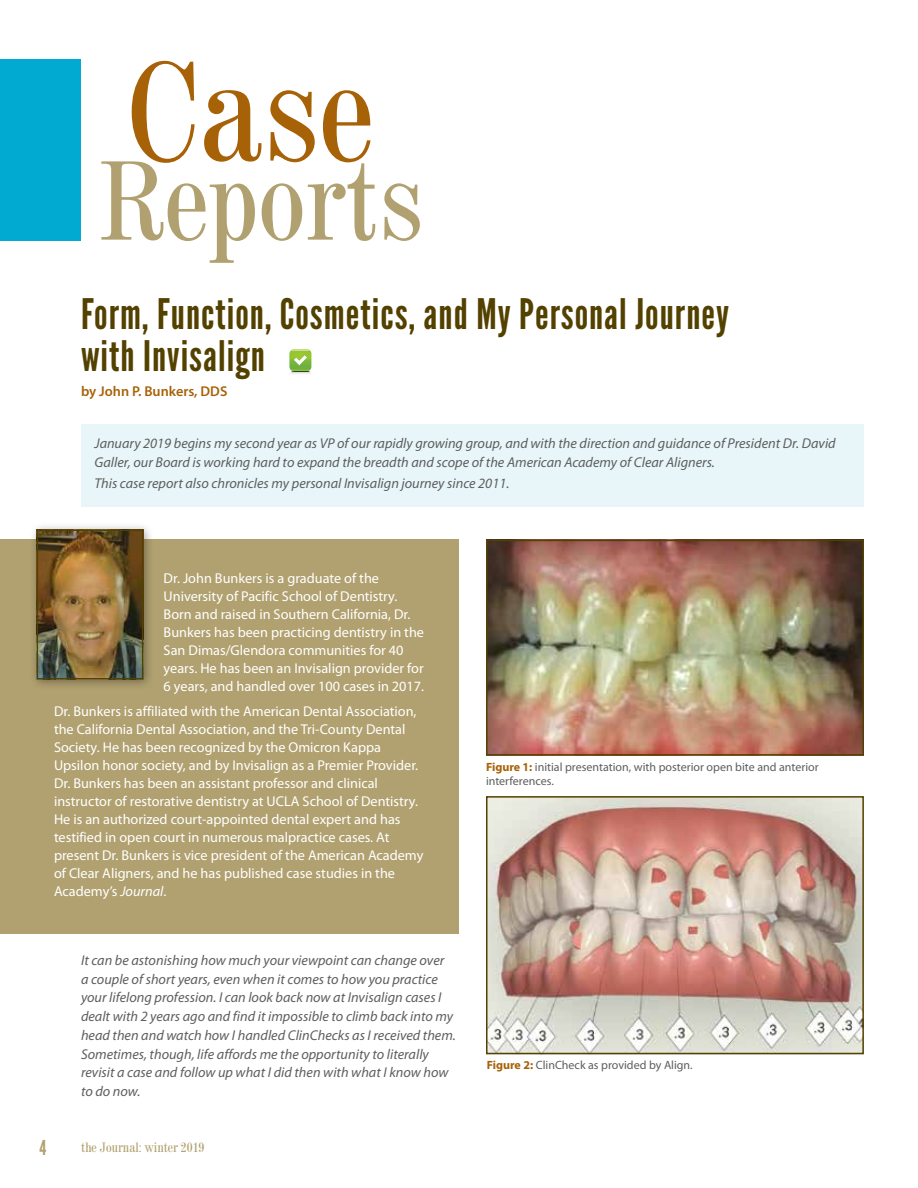
<style>
.page{position:relative;width:918px;height:1188px;background:#fff}
.page>*{position:absolute;margin:0;border:0;box-sizing:border-box;transform-origin:0 0}
.t1{font:139.5px "Century 725 Condensed BT";color:#a76207}
.t2{font:111.6px "Century 725 Condensed BT";color:#b1a170}
.t3{font:42px/42px "League Gothic";letter-spacing:.025em;color:#534100}
.t4{font:20.55px "League Gothic";color:#b1a170}
.t5{font:14.25px/18px "Myriad Pro";color:#fff}
.t6{font:italic 14.25px/18.8px "Myriad Pro";color:#5d5e5e}
.t7{font:600 14.25px "Myriad Pro";color:#a76207}
.t8{font:13.5px "Century 725 Condensed BT";color:#b1a170}
.t9{font:12px/14.2px "Myriad Pro";color:#5d5e5e}
.s1{font-style:italic}
.s2{font-weight:700;color:#a76207}
</style>
<div class="page">
<div style="left:0;top:59px;width:81px;height:182px;background:#00aad1"></div>
<svg style="left:289px;top:349px;width:22px;height:25px"></svg>
<div style="left:0;top:539px;width:459px;height:395px;background:#b1a170"></div>
<div style="left:29px;top:522px;width:125px;height:168px;background:#000001;opacity:.35"></div>
<img style="left:40px;top:533px;width:100px;height:144px">
<div style="left:37px;top:530px;width:106px;height:150px;border:2px solid #534100"></div>
<img style="left:489px;top:543px;width:372px;height:210px">
<div style="left:486px;top:540px;width:378px;height:216px;border:2px solid #534100"></div>
<img style="left:489px;top:799px;width:372px;height:252px">
<div style="left:486px;top:796px;width:378px;height:258px;border:2px solid #534100"></div>
<div style="left:81px;top:424px;width:783px;height:83px;background:#e8f6fa"></div>
<h1 class="t1" style="left:127px;top:26px;width:248px">Case</h1>
<h2 class="t2" style="left:99px;top:132px;width:326px">Reports</h2>
<h3 class="t3" style="left:81px;top:293px;width:650px">Form, Function, Cosmetics, and My Personal Journey with Invisalign</h3>
<p class="t7" style="left:81px;top:382px;width:148px">by John P. Bunkers, DDS</p>
<p class="t6" style="left:94px;top:434px;width:743px">January 2019 begins my second year as VP of our rapidly growing group, and with the direction and guidance of President Dr. David<br>Galler, our Board is working hard to expand the breadth and scope of the American Academy of Clear Aligners.</p>
<p class="t6" style="left:94px;top:474px;width:416px">This case report also chronicles my personal Invisalign journey since 2011.</p>
<p class="t5" style="left:164px;top:569px;width:262px">Dr. John Bunkers is a graduate of the University of Pacific School of Dentistry.<br>Born and raised in Southern California, Dr.<br>Bunkers has been practicing dentistry in the San Dimas/Glendora communities for 40 years. He has been an Invisalign provider for 6 years, and handled over 100 cases in 2017.</p>
<p class="t5" style="left:54px;top:702px;width:371px">Dr. Bunkers is affiliated with the American Dental Association, the California Dental Association, and the Tri-County Dental Society. He has been recognized by the Omicron Kappa Upsilon honor society, and by Invisalign as a Premier Provider.<br>Dr. Bunkers has been an assistant professor and clinical instructor of restorative dentistry at UCLA School of Dentistry.<br>He is an authorized court-appointed dental expert and has testified in open court in numerous malpractice cases. At present Dr. Bunkers is vice president of the American Academy of Clear Aligners, and he has published case studies in the Academy’s <span class="s1">Journal</span>.</p>
<p class="t6" style="left:81px;top:950px;width:376px">It can be astonishing how much your viewpoint can change over<br>a couple of short years, even when it comes to how you practice your lifelong profession. I can look back now at Invisalign cases I dealt with 2 years ago and find it impossible to climb back into my head then and watch how I handled ClinChecks as I received them.<br>Sometimes, though, life affords me the opportunity to literally revisit a case and follow up what I did then with what I know how to do now.</p>
<h3 class="t4" style="left:40px;top:1135px;width:8px">4</h3>
<p class="t8" style="left:81px;top:1139px;width:125px">the Journal: winter 2019</p>
<p class="t9" style="left:486px;top:759px;width:334px"><span class="s2">Figure 1:</span> initial presentation, with posterior open bite and anterior interferences.</p>
<p class="t9" style="left:487px;top:1057px;width:207px"><span class="s2">Figure 2:</span> ClinCheck as provided by Align.</p>
</div>
